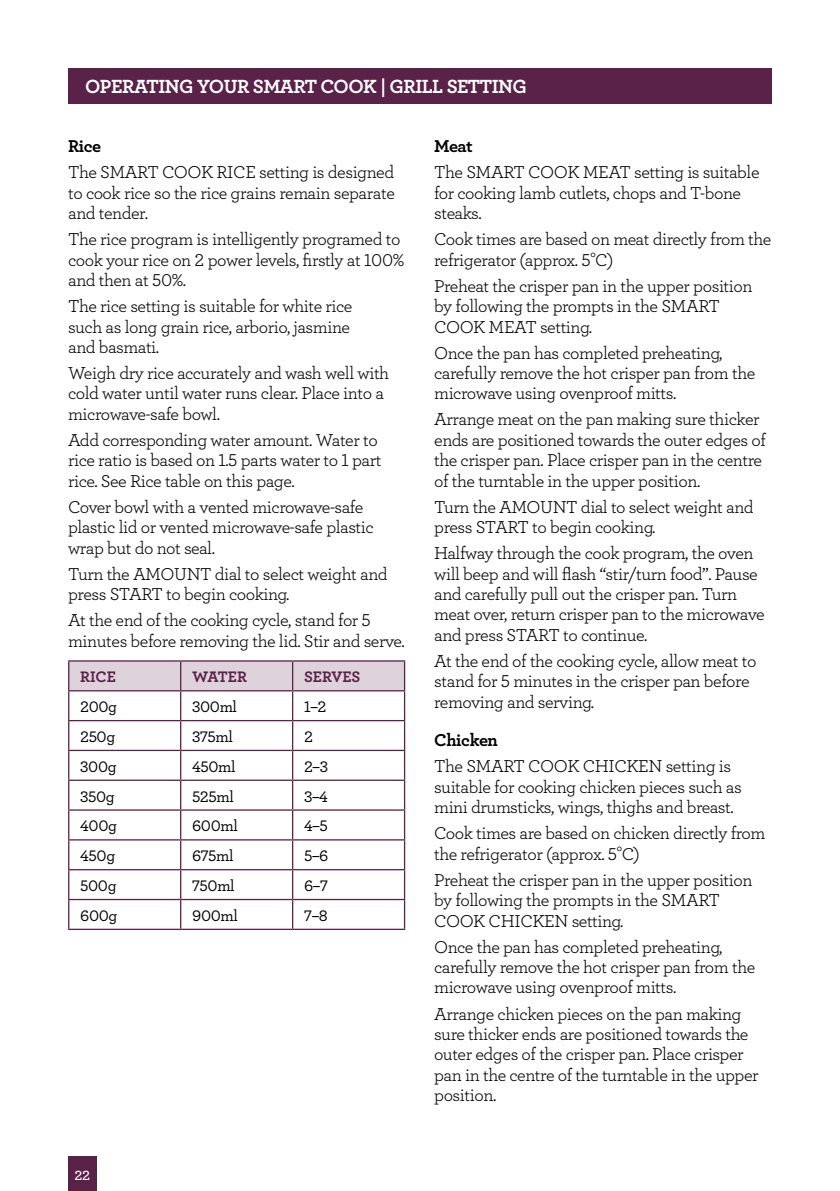
<style>
.page{position:relative;width:840px;height:1191px;background:#fff}
.page>*{position:absolute;margin:0;border:0;box-sizing:border-box;transform-origin:0 0}
.t1{font:20px "Archer Bold LF";letter-spacing:-.025em;color:#fff}
.t2{font:18px/20.4px "Archer Book LF";letter-spacing:-.025em;color:#000}
.t3{font:18px "Archer Bold LF";letter-spacing:-.025em;color:#000}
.t4{font:16px "Archer Medium LF";letter-spacing:-.025em;color:#000}
.t5{font:16px "Archer Bold LF";color:#5a2149}
.t6{font:14px "Archer Semibold LF";color:#fff}
</style>
<div class="page">
<div style="left:68px;top:1157px;width:28px;height:34px;background:#5a2149"></div>
<div style="left:68px;top:68px;width:703px;height:36px;background:#5a2149"></div>
<hr style="left:292px;top:750px;width:113px;height:1px;background:#5a2149">
<hr style="left:292px;top:779px;width:113px;height:2px;background:#5a2149">
<hr style="left:292px;top:809px;width:113px;height:1px;background:#5a2149">
<hr style="left:292px;top:839px;width:113px;height:1px;background:#5a2149">
<hr style="left:292px;top:869px;width:113px;height:1px;background:#5a2149">
<hr style="left:292px;top:899px;width:113px;height:1px;background:#5a2149">
<hr style="left:292px;top:928px;width:113px;height:2px;background:#5a2149">
<hr style="left:68px;top:660px;width:112px;height:1px;background:#5a2149">
<hr style="left:181px;top:660px;width:111px;height:1px;background:#5a2149">
<hr style="left:292px;top:660px;width:113px;height:1px;background:#5a2149">
<hr style="left:403px;top:661px;width:2px;height:29px;background:#5a2149">
<hr style="left:292px;top:690px;width:113px;height:1px;background:#5a2149">
<hr style="left:403px;top:691px;width:2px;height:29px;background:#5a2149">
<hr style="left:292px;top:720px;width:113px;height:1px;background:#5a2149">
<hr style="left:403px;top:721px;width:2px;height:29px;background:#5a2149">
<hr style="left:403px;top:751px;width:2px;height:28px;background:#5a2149">
<hr style="left:403px;top:781px;width:2px;height:28px;background:#5a2149">
<hr style="left:403px;top:810px;width:2px;height:29px;background:#5a2149">
<hr style="left:403px;top:840px;width:2px;height:29px;background:#5a2149">
<hr style="left:403px;top:870px;width:2px;height:29px;background:#5a2149">
<hr style="left:403px;top:900px;width:2px;height:28px;background:#5a2149">
<hr style="left:181px;top:928px;width:111px;height:2px;background:#5a2149">
<svg style="left:68px;top:661px;width:336px;height:267px"></svg>
<hr style="left:68px;top:928px;width:112px;height:2px;background:#5a2149">
<p class="t1" style="left:85px;top:73px;width:443px">OPERATING YOUR SMART COOK | GRILL SETTING</p>
<p class="t3" style="left:68px;top:135px;width:35px">Rice</p>
<p class="t2" style="left:68px;top:162px;width:328px;text-align:justify">The SMART COOK RICE setting is designed to cook rice so the rice grains remain separate and tender.</p>
<p class="t2" style="left:68px;top:228px;width:337px">The rice program is intelligently programed to cook your rice on 2 power levels, firstly at 100% and then at 50%.</p>
<p class="t2" style="left:68px;top:295px;width:286px">The rice setting is suitable for white rice such as long grain rice, arborio, jasmine and basmati.</p>
<p class="t2" style="left:68px;top:362px;width:322px">Weigh dry rice accurately and wash well with cold water until water runs clear. Place into a microwave-safe bowl.</p>
<p class="t2" style="left:68px;top:429px;width:314px">Add corresponding water amount. Water to rice ratio is based on 1.5 parts water to 1 part rice. See Rice table on this page.</p>
<p class="t2" style="left:68px;top:496px;width:307px">Cover bowl with a vented microwave-safe plastic lid or vented microwave-safe plastic wrap but do not seal.</p>
<p class="t2" style="left:68px;top:563px;width:321px">Turn the AMOUNT dial to select weight and press START to begin cooking.</p>
<p class="t2" style="left:68px;top:609px;width:338px">At the end of the cooking cycle, stand for 5 minutes before removing the lid. Stir and serve.</p>
<p class="t5" style="left:80px;top:667px;width:37px">RICE</p>
<p class="t5" style="left:192px;top:667px;width:56px">WATER</p>
<p class="t5" style="left:304px;top:667px;width:58px">SERVES</p>
<p class="t4" style="left:80px;top:696px;width:38px">200g</p>
<p class="t4" style="left:192px;top:696px;width:46px">300ml</p>
<p class="t4" style="left:304px;top:696px;width:24px">1–2</p>
<p class="t4" style="left:80px;top:726px;width:37px">250g</p>
<p class="t4" style="left:192px;top:726px;width:42px">375ml</p>
<p class="t4" style="left:304px;top:726px;width:10px">2</p>
<p class="t4" style="left:80px;top:756px;width:38px">300g</p>
<p class="t4" style="left:192px;top:756px;width:45px">450ml</p>
<p class="t4" style="left:304px;top:756px;width:26px">2–3</p>
<p class="t4" style="left:80px;top:786px;width:36px">350g</p>
<p class="t4" style="left:192px;top:786px;width:43px">525ml</p>
<p class="t4" style="left:304px;top:786px;width:25px">3–4</p>
<p class="t4" style="left:80px;top:816px;width:38px">400g</p>
<p class="t4" style="left:192px;top:816px;width:47px">600ml</p>
<p class="t4" style="left:304px;top:816px;width:25px">4–5</p>
<p class="t4" style="left:80px;top:846px;width:37px">450g</p>
<p class="t4" style="left:192px;top:846px;width:43px">675ml</p>
<p class="t4" style="left:304px;top:846px;width:26px">5–6</p>
<p class="t4" style="left:80px;top:875px;width:38px">500g</p>
<p class="t4" style="left:192px;top:875px;width:44px">750ml</p>
<p class="t4" style="left:304px;top:875px;width:25px">6–7</p>
<p class="t4" style="left:80px;top:905px;width:39px">600g</p>
<p class="t4" style="left:192px;top:905px;width:47px">900ml</p>
<p class="t4" style="left:304px;top:905px;width:25px">7–8</p>
<p class="t6" style="left:74px;top:1166px;width:17px">22</p>
<p class="t3" style="left:434px;top:135px;width:40px">Meat</p>
<p class="t2" style="left:434px;top:162px;width:327px">The SMART COOK MEAT setting is suitable for cooking lamb cutlets, chops and T-bone steaks.</p>
<p class="t2" style="left:434px;top:228px;width:338px">Cook times are based on meat directly from the refrigerator (approx. 5°C)</p>
<p class="t2" style="left:434px;top:275px;width:320px">Preheat the crisper pan in the upper position by following the prompts in the SMART<br>COOK MEAT setting.</p>
<p class="t2" style="left:434px;top:342px;width:322px">Once the pan has completed preheating, carefully remove the hot crisper pan from the microwave using ovenproof mitts.</p>
<p class="t2" style="left:434px;top:409px;width:333px">Arrange meat on the pan making sure thicker ends are positioned towards the outer edges of the crisper pan. Place crisper pan in the centre of the turntable in the upper position.</p>
<p class="t2" style="left:434px;top:496px;width:321px">Turn the AMOUNT dial to select weight and press START to begin cooking.</p>
<p class="t2" style="left:434px;top:542px;width:332px">Halfway through the cook program, the oven will beep and will flash “stir/turn food”. Pause and carefully pull out the crisper pan. Turn meat over, return crisper pan to the microwave and press START to continue.</p>
<p class="t2" style="left:434px;top:650px;width:323px">At the end of the cooking cycle, allow meat to stand for 5 minutes in the crisper pan before removing and serving.</p>
<p class="t3" style="left:434px;top:729px;width:65px">Chicken</p>
<p class="t2" style="left:434px;top:755px;width:309px">The SMART COOK CHICKEN setting is suitable for cooking chicken pieces such as mini drumsticks, wings, thighs and breast.</p>
<p class="t2" style="left:434px;top:822px;width:332px">Cook times are based on chicken directly from the refrigerator (approx. 5°C)</p>
<p class="t2" style="left:434px;top:869px;width:320px">Preheat the crisper pan in the upper position by following the prompts in the SMART<br>COOK CHICKEN setting.</p>
<p class="t2" style="left:434px;top:936px;width:322px">Once the pan has completed preheating, carefully remove the hot crisper pan from the microwave using ovenproof mitts.</p>
<p class="t2" style="left:434px;top:1002px;width:326px">Arrange chicken pieces on the pan making sure thicker ends are positioned towards the outer edges of the crisper pan. Place crisper pan in the centre of the turntable in the upper position.</p>
</div>
